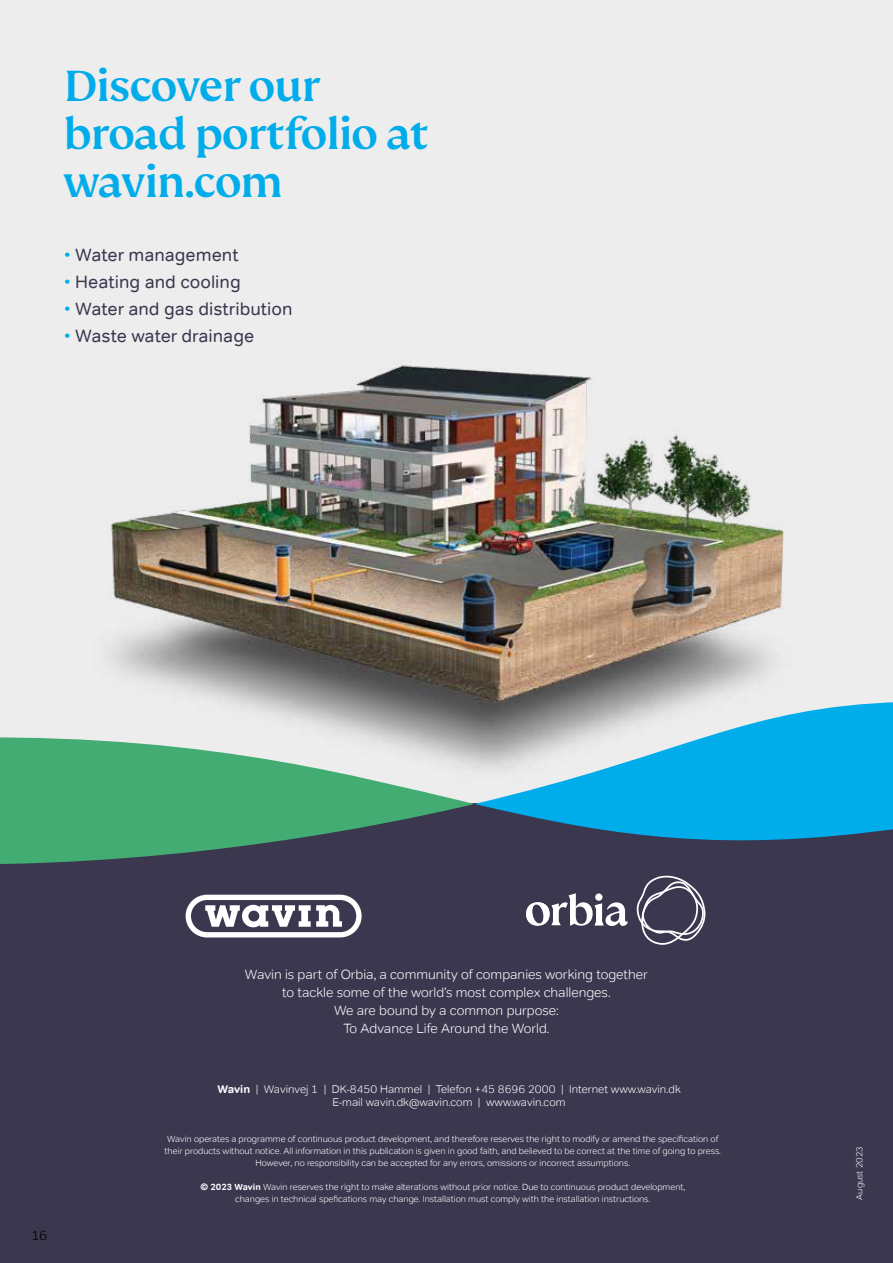
<style>
.page{position:relative;width:893px;height:1263px;background:#ededed}
.page>*{position:absolute;margin:0;border:0;box-sizing:border-box;transform-origin:0 0}
.t1{font:500 48px/48px "FS Kim";letter-spacing:-.02em;color:#00ace9}
.t2{font:18px "Tondo";color:#3a374f}
.t3{font:300 13.5px/18px "Tondo";color:#fff;text-align:center}
.t4{font:300 13.5px "Tondo";color:#000}
.t5{font:300 11.25px/13.5px "Tondo";color:#fff;text-align:center}
.t6{font:300 9px/12px "Tondo";color:#fff;text-align:center}
.s1{color:#00ace9}
.s2{font-weight:700}
</style>
<div class="page">
<img style="left:109px;top:365px;width:675px;height:365px">
<div style="left:0;top:804px;width:893px;height:459px;background:#3a374f"></div>
<svg style="left:0;top:730px;width:474px;height:134px;fill:#42ac73"></svg>
<svg style="left:474px;top:697px;width:419px;height:144px;fill:#00ace9"></svg>
<svg style="left:186px;top:895px;width:176px;height:42px"></svg>
<svg style="left:526px;top:893px;width:102px;height:33px"></svg>
<svg style="left:636px;top:875px;width:69px;height:70px"></svg>
<h1 class="t1" style="left:64px;top:62px;width:367px">Discover our broad portfolio at wavin.com</h1>
<h2 class="t2" style="left:64px;top:244px;width:177px"><span class="s1">•</span> Water management</h2>
<h2 class="t2" style="left:64px;top:271px;width:179px"><span class="s1">•</span> Heating and cooling</h2>
<h2 class="t2" style="left:64px;top:298px;width:230px"><span class="s1">•</span> Water and gas distribution</h2>
<h2 class="t2" style="left:64px;top:325px;width:192px"><span class="s1">•</span> Waste water drainage</h2>
<h3 class="t4" style="left:31px;top:1227px;width:17px">16</h3>
<h3 class="t3" style="left:245px;top:966px;width:405px">Wavin is part of Orbia, a community of companies working together to tackle some of the world’s most complex challenges.<br>We are bound by a common purpose:<br>To Advance Life Around the World.</h3>
<p class="t5" style="left:217px;top:1082px;width:465px"><span class="s2">Wavin</span> | Wavinvej 1 | DK-8450 Hammel | Telefon +45 8696 2000 | Internet www.wavin.dk<br>E-mail wavin.dk@wavin.com | www.wavin.com</p>
<p class="t6" style="left:165px;top:1132px;width:558px">Wavin operates a programme of continuous product development, and therefore reserves the right to modify or amend the specification of their products without notice. All information in this publication is given in good faith, and believed to be correct at the time of going to press.<br>However, no responsibility can be accepted for any errors, omissions or incorrect assumptions.</p>
<p class="t6" style="left:200px;top:1180px;width:486px"><span class="s2">© 2023 Wavin</span> Wavin reserves the right to make alterations without prior notice. Due to continuous product development, changes in technical spefications may change. Installation must comply with the installation instructions.</p>
<p class="t6" style="left:853px;top:1199px;width:55px;rotate:-90deg">August 2023</p>
</div>
